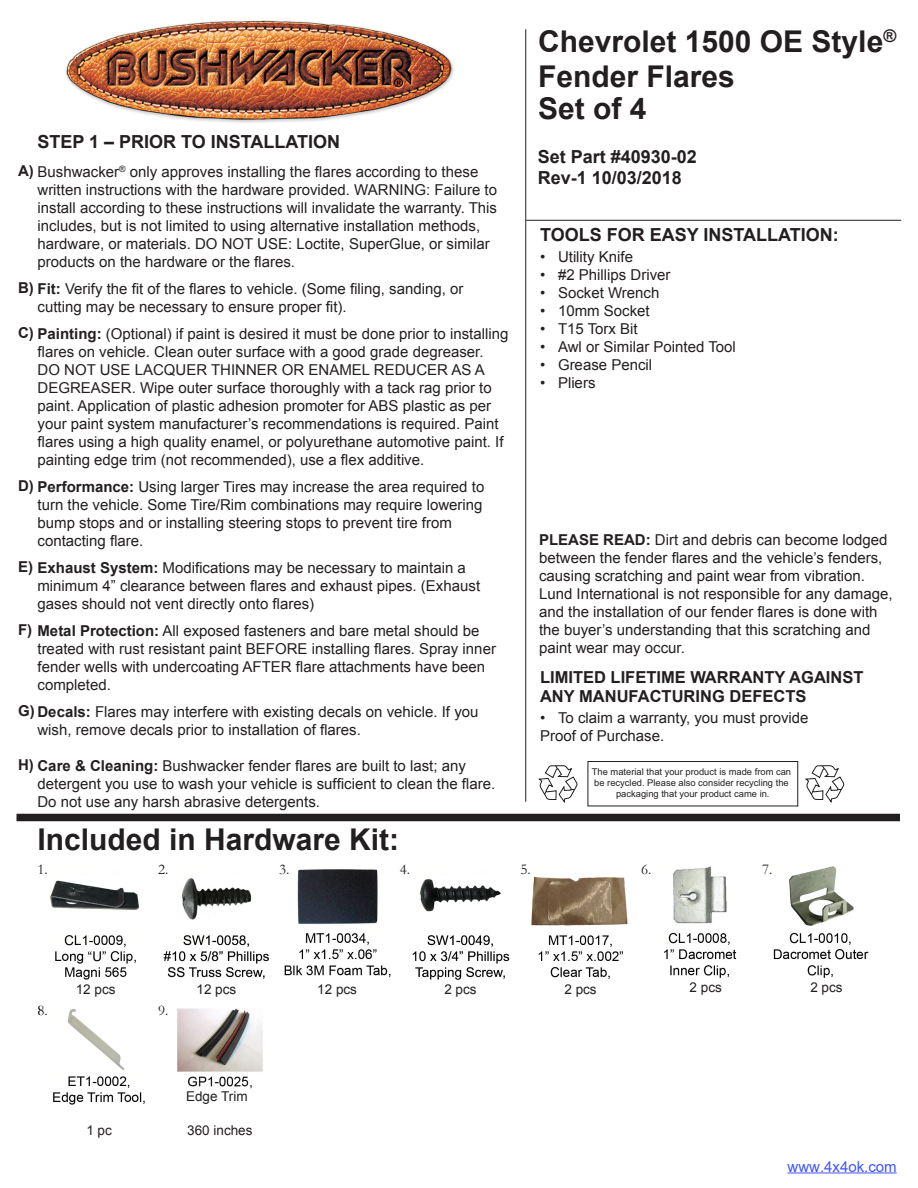
<style>
.page{position:relative;width:918px;height:1188px;background:#fff}
.page>*{position:absolute;margin:0;border:0;box-sizing:border-box;transform-origin:0 0}
.t1{font:700 30px "Arial";color:#231f20}
.t2{font:700 18px "Arial";color:#231f20}
.t3{font:700 16.5px/19.8px "Arial";color:#231f20}
.t4{font:15px/18px "Arial";color:#231f20}
.t5{font:15px "Garamond";color:#231f20}
.t6{font:15px "Arial";color:#4054ff}
.t7{font:13.5px "Arial";color:#231f20}
.t8{font:9.3px/11.2px "Arial";color:#231f20;text-align:center}
.s1{font-weight:700}
</style>
<div class="page">
<img style="left:66px;top:20px;width:388px;height:103px">
<div style="left:16px;top:814px;width:884px;height:7px;background:#231f20"></div>
<hr style="left:525px;top:29px;width:1px;height:773px;background:#231f20">
<hr style="left:526px;top:220px;width:375px;height:1px;background:#231f20">
<img style="left:531px;top:876px;width:97px;height:103px">
<img style="left:284px;top:869px;width:107px;height:109px">
<img style="left:664px;top:866px;width:73px;height:112px">
<img style="left:773px;top:866px;width:96px;height:112px">
<img style="left:53px;top:1008px;width:92px;height:97px">
<img style="left:177px;top:1008px;width:86px;height:81px">
<img style="left:163px;top:878px;width:106px;height:101px">
<img style="left:412px;top:879px;width:98px;height:101px">
<img style="left:50px;top:880px;width:90px;height:100px">
<svg style="left:538px;top:765px;width:39px;height:38px"></svg>
<svg style="left:805px;top:765px;width:39px;height:38px"></svg>
<div style="left:588px;top:761px;width:210px;height:45px;border:1px solid #231f20"></div>
<hr style="left:788px;top:1173px;width:109px;height:1px;background:#4054ff">
<p class="t1" style="left:538px;top:22px;width:360px">Chevrolet 1500 OE Style<sup>®</sup></p>
<p class="t1" style="left:538px;top:56px;width:198px">Fender Flares</p>
<p class="t2" style="left:38px;top:130px;width:304px">STEP 1 – PRIOR TO INSTALLATION</p>
<p class="t4" style="left:38px;top:162px;width:461px;text-indent:-20px"><span class="s1">A)</span> Bushwacker<sup>®</sup> only approves installing the flares according to these written instructions with the hardware provided. WARNING: Failure to install according to these instructions will invalidate the warranty. This includes, but is not limited to using alternative installation methods, hardware, or materials. DO NOT USE: Loctite, SuperGlue, or similar products on the hardware or the flares.</p>
<p class="t4" style="left:38px;top:279px;width:428px;text-indent:-20px"><span class="s1">B) Fit:</span> Verify the fit of the flares to vehicle. (Some filing, sanding, or cutting may be necessary to ensure proper fit).</p>
<p class="t4" style="left:38px;top:324px;width:472px;text-indent:-20px"><span class="s1">C) Painting:</span> (Optional) if paint is desired it must be done prior to installing flares on vehicle. Clean outer surface with a good grade degreaser.<br>DO NOT USE LACQUER THINNER OR ENAMEL REDUCER AS A DEGREASER. Wipe outer surface thoroughly with a tack rag prior to paint. Application of plastic adhesion promoter for ABS plastic as per your paint system manufacturer’s recommendations is required. Paint flares using a high quality enamel, or polyurethane automotive paint. If painting edge trim (not recommended), use a flex additive.</p>
<p class="t4" style="left:38px;top:477px;width:448px;text-indent:-20px"><span class="s1">D) Performance:</span> Using larger Tires may increase the area required to turn the vehicle. Some Tire/Rim combinations may require lowering bump stops and or installing steering stops to prevent tire from contacting flare.</p>
<p class="t4" style="left:38px;top:558px;width:444px;text-indent:-20px"><span class="s1">E) Exhaust System:</span> Modifications may be necessary to maintain a minimum 4” clearance between flares and exhaust pipes. (Exhaust gases should not vent directly onto flares)</p>
<p class="t4" style="left:38px;top:621px;width:460px;text-indent:-20px"><span class="s1">F) Metal Protection:</span> All exposed fasteners and bare metal should be treated with rust resistant paint BEFORE installing flares. Spray inner fender wells with undercoating AFTER flare attachments have been completed.</p>
<p class="t4" style="left:38px;top:702px;width:443px;text-indent:-20px"><span class="s1">G) Decals:</span> Flares may interfere with existing decals on vehicle. If you wish, remove decals prior to installation of flares.</p>
<p class="t4" style="left:38px;top:756px;width:459px;text-indent:-20px"><span class="s1">H) Care &amp; Cleaning:</span> Bushwacker fender flares are built to last; any detergent you use to wash your vehicle is sufficient to clean the flare.<br>Do not use any harsh abrasive detergents.</p>
<p class="t1" style="left:38px;top:820px;width:363px">Included in Hardware Kit:</p>
<p class="t1" style="left:538px;top:89px;width:110px">Set of 4</p>
<p class="t2" style="left:538px;top:145px;width:161px">Set Part #40930-02</p>
<p class="t2" style="left:538px;top:166px;width:146px">Rev-1 10/03/2018</p>
<p class="t2" style="left:540px;top:223px;width:300px">TOOLS FOR EASY INSTALLATION:</p>
<p class="t4" style="left:540px;top:248px;width:95px">• Utility Knife</p>
<p class="t4" style="left:540px;top:266px;width:132px">• #2 Phillips Driver</p>
<p class="t4" style="left:540px;top:284px;width:121px">• Socket Wrench</p>
<p class="t4" style="left:540px;top:302px;width:111px">• 10mm Socket</p>
<p class="t4" style="left:540px;top:320px;width:99px">• T15 Torx Bit</p>
<p class="t4" style="left:540px;top:338px;width:197px">• Awl or Similar Pointed Tool</p>
<p class="t4" style="left:540px;top:356px;width:114px">• Grease Pencil</p>
<p class="t4" style="left:540px;top:374px;width:57px">• Pliers</p>
<p class="t4" style="left:539px;top:531px;width:355px"><span class="s1">PLEASE READ:</span> Dirt and debris can become lodged between the fender flares and the vehicle’s fenders, causing scratching and paint wear from vibration.<br>Lund International is not responsible for any damage, and the installation of our fender flares is done with the buyer’s understanding that this scratching and paint wear may occur.</p>
<p class="t3" style="left:540px;top:667px;width:325px">LIMITED LIFETIME WARRANTY AGAINST<br>ANY MANUFACTURING DEFECTS</p>
<p class="t4" style="left:540px;top:708px;width:270px">• To claim a warranty, you must provide<br>Proof of Purchase.</p>
<p class="t8" style="left:592px;top:766px;width:201px">The material that your product is made from can be recycled. Please also consider recycling the packaging that your product came in.</p>
<p class="t5" style="left:38px;top:860px;width:12px">1.</p>
<p class="t5" style="left:158px;top:860px;width:12px">2.</p>
<p class="t5" style="left:279px;top:860px;width:12px">3.</p>
<p class="t5" style="left:400px;top:860px;width:12px">4.</p>
<p class="t5" style="left:521px;top:860px;width:12px">5.</p>
<p class="t5" style="left:641px;top:860px;width:12px">6.</p>
<p class="t5" style="left:762px;top:860px;width:12px">7.</p>
<p class="t7" style="left:76px;top:980px;width:41px">12 pcs</p>
<p class="t5" style="left:38px;top:1001px;width:12px">8.</p>
<p class="t5" style="left:158px;top:1001px;width:12px">9.</p>
<p class="t7" style="left:197px;top:980px;width:41px">12 pcs</p>
<p class="t7" style="left:317px;top:980px;width:41px">12 pcs</p>
<p class="t7" style="left:564px;top:980px;width:34px">2 pcs</p>
<p class="t7" style="left:690px;top:979px;width:34px">2 pcs</p>
<p class="t7" style="left:810px;top:979px;width:34px">2 pcs</p>
<p class="t7" style="left:444px;top:980px;width:34px">2 pcs</p>
<p class="t7" style="left:186px;top:1087px;width:63px">Edge Trim</p>
<p class="t7" style="left:86px;top:1121px;width:27px">1 pc</p>
<p class="t7" style="left:187px;top:1121px;width:67px">360 inches</p>
<p class="t6" style="left:788px;top:1156px;width:111px">www.4x4ok.com</p>
</div>
